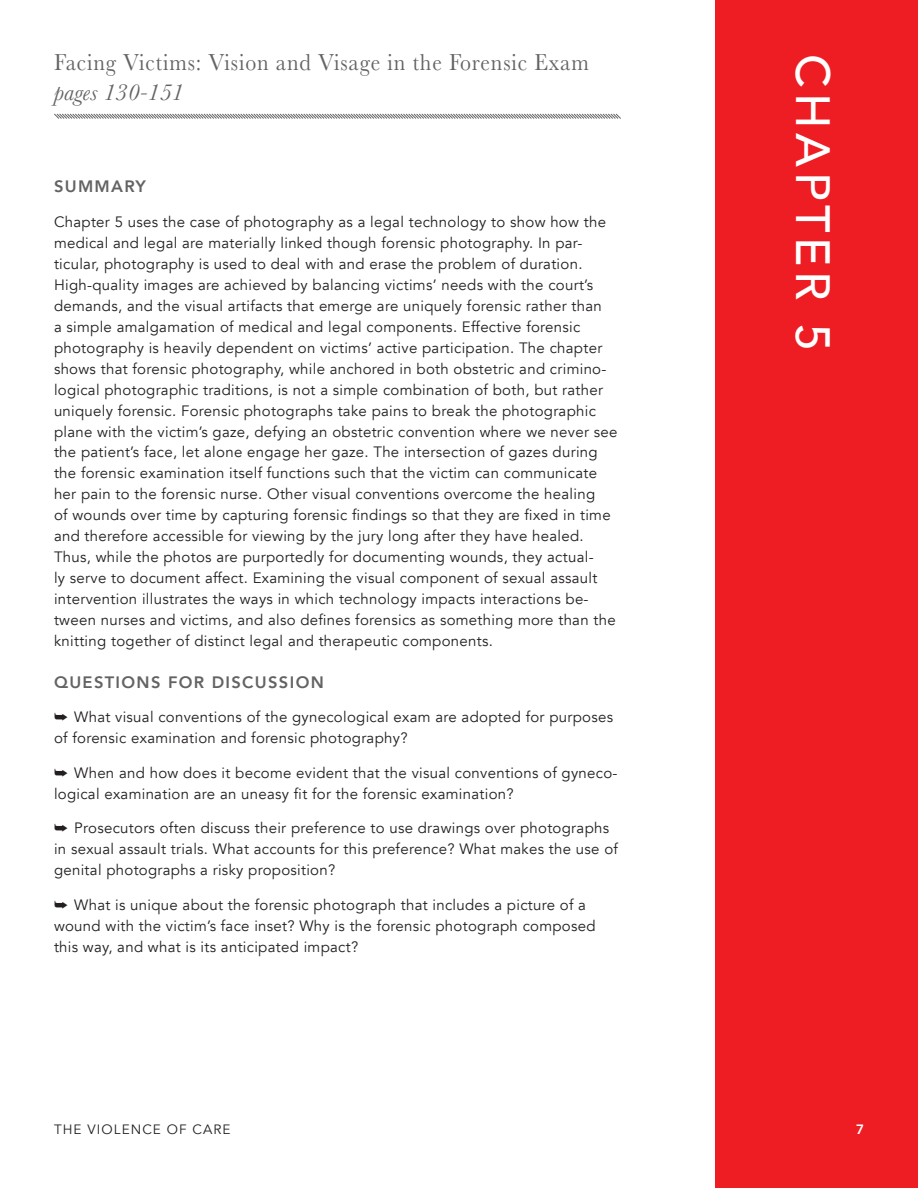
<style>
.page{position:relative;width:918px;height:1188px;background:#fff}
.page>*{position:absolute;margin:0;border:0;box-sizing:border-box;transform-origin:0 0}
.t1{font:500 48px "Avenir";letter-spacing:.1em;color:#fff}
.t2{font:24px "Baskerville";letter-spacing:.04em;color:#636366;scale:.91 1}
.t3{font:italic 24px "Baskerville";color:#636366}
.t4{font:800 16.5px "Avenir";letter-spacing:.08em;color:#636366}
.t5{font:15px/21px "Avenir";letter-spacing:.02em;color:#231f20}
.t6{font:13.5px "Avenir";letter-spacing:.08em;color:#231f20}
.t7{font:800 13.5px "Avenir";color:#fff}
</style>
<div class="page">
<div style="left:716px;top:0;width:202px;height:1188px;background:#ee1d23"></div>
<svg style="left:54px;top:113px;width:567px;height:6px"></svg>
<h2 class="t2" style="left:54px;top:47px;width:589px">Facing Victims: Vision and Visage in the Forensic Exam</h2>
<h2 class="t3" style="left:54px;top:76px;width:131px">pages 130-151</h2>
<p class="t4" style="left:54px;top:173px;width:93px">SUMMARY</p>
<p class="t5" style="left:54px;top:211px;width:565px">Chapter 5 uses the case of photography as a legal technology to show how the medical and legal are materially linked though forensic photography. In par&shy;ticular, photography is used to deal with and erase the problem of duration.<br>High-quality images are achieved by balancing victims’ needs with the court’s demands, and the visual artifacts that emerge are uniquely forensic rather than<br>a simple amalgamation of medical and legal components. Effective forensic photography is heavily dependent on victims’ active participation. The chapter shows that forensic photography, while anchored in both obstetric and crimino&shy;logical photographic traditions, is not a simple combination of both, but rather uniquely forensic. Forensic photographs take pains to break the photographic plane with the victim’s gaze, defying an obstetric convention where we never see the patient’s face, let alone engage her gaze. The intersection of gazes during the forensic examination itself functions such that the victim can communicate her pain to the forensic nurse. Other visual conventions overcome the healing<br>of wounds over time by capturing forensic findings so that they are fixed in time and therefore accessible for viewing by the jury long after they have healed.<br>Thus, while the photos are purportedly for documenting wounds, they actual-<br>ly serve to document affect. Examining the visual component of sexual assault intervention illustrates the ways in which technology impacts interactions be&shy;tween nurses and victims, and also defines forensics as something more than the knitting together of distinct legal and therapeutic components.</p>
<p class="t4" style="left:54px;top:669px;width:271px">QUESTIONS FOR DISCUSSION</p>
<p class="t5" style="left:54px;top:707px;width:561px">➥ What visual conventions of the gynecological exam are adopted for purposes of forensic examination and forensic photography?</p>
<p class="t5" style="left:54px;top:762px;width:565px">➥ When and how does it become evident that the visual conventions of gyneco&shy;logical examination are an uneasy fit for the forensic examination?</p>
<p class="t5" style="left:54px;top:818px;width:566px">➥ Prosecutors often discuss their preference to use drawings over photographs in sexual assault trials. What accounts for this preference? What makes the use of genital photographs a risky proposition?</p>
<p class="t5" style="left:54px;top:894px;width:543px">➥ What is unique about the forensic photograph that includes a picture of a wound with the victim’s face inset? Why is the forensic photograph composed this way, and what is its anticipated impact?</p>
<h1 class="t1" style="left:854px;top:54px;width:298px;rotate:90deg">CHAPTER 5</h1>
<p class="t6" style="left:54px;top:1121px;width:178px">THE VIOLENCE OF CARE</p>
<p class="t7" style="left:856px;top:1119px;width:9px">7</p>
</div>
